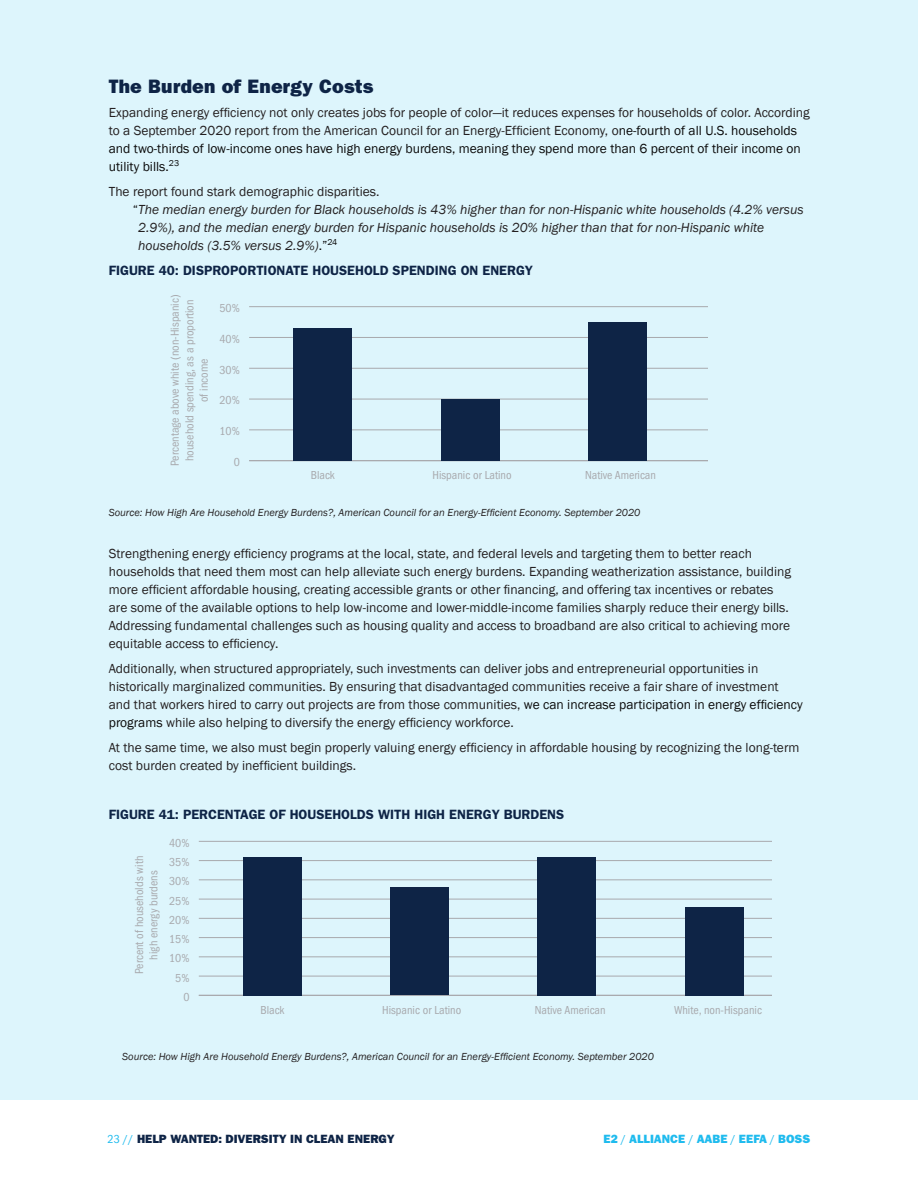
<style>
.page{position:relative;width:918px;height:1188px;background:#fff}
.page>*{position:absolute;margin:0;border:0;box-sizing:border-box;transform-origin:0 0}
.t1{font:800 19.5px "Franklin Gothic";letter-spacing:.01em;color:#0e2446}
.t2{font:13.5px/18px "Franklin Gothic";color:#231f20}
.t3{font:italic 13.5px "Franklin Gothic";color:#231f20}
.t4{font:600 13.5px "Franklin Gothic";color:#0e2446}
.t5{font:condensed 12px/14.4px "Franklin Gothic";color:#a8a9ad;text-align:center}
.t6{font:800 12px "Franklin Gothic";color:#0e2446}
.t7{font:800 12px "Franklin Gothic";color:#1fbbee}
.t8{font:italic 10.5px "Franklin Gothic";color:#231f20}
.s1{color:#0a0a0a}
.s2{font-style:normal;color:#0a0a0a}
.s3{font-weight:400;font-stretch:condensed;color:#1fbbee}
.s4{font-weight:400;font-stretch:condensed}
</style>
<div class="page">
<div style="left:0;top:0;width:918px;height:1099px;background:#ddf5fc"></div>
<hr style="left:199px;top:995px;width:573px;height:1px;background:#a8a9ad">
<hr style="left:199px;top:976px;width:573px;height:1px;background:#a8a9ad">
<hr style="left:199px;top:956px;width:573px;height:1px;background:#a8a9ad">
<hr style="left:199px;top:937px;width:573px;height:1px;background:#a8a9ad">
<hr style="left:199px;top:918px;width:573px;height:1px;background:#a8a9ad">
<hr style="left:199px;top:899px;width:573px;height:1px;background:#a8a9ad">
<hr style="left:199px;top:879px;width:573px;height:1px;background:#a8a9ad">
<hr style="left:199px;top:860px;width:573px;height:1px;background:#a8a9ad">
<hr style="left:199px;top:841px;width:573px;height:1px;background:#a8a9ad">
<div style="left:243px;top:857px;width:59px;height:138px;background:#0e2446"></div>
<div style="left:390px;top:888px;width:59px;height:107px;background:#0e2446"></div>
<div style="left:537px;top:857px;width:59px;height:138px;background:#0e2446"></div>
<div style="left:685px;top:907px;width:59px;height:88px;background:#0e2446"></div>
<hr style="left:249px;top:460px;width:458px;height:1px;background:#a8a9ad">
<hr style="left:249px;top:429px;width:458px;height:1px;background:#a8a9ad">
<hr style="left:249px;top:399px;width:458px;height:1px;background:#a8a9ad">
<hr style="left:249px;top:368px;width:458px;height:1px;background:#a8a9ad">
<hr style="left:249px;top:337px;width:458px;height:1px;background:#a8a9ad">
<hr style="left:249px;top:306px;width:458px;height:1px;background:#a8a9ad">
<div style="left:293px;top:328px;width:59px;height:133px;background:#0e2446"></div>
<div style="left:441px;top:399px;width:58px;height:62px;background:#0e2446"></div>
<div style="left:588px;top:322px;width:59px;height:139px;background:#0e2446"></div>
<h1 class="t1" style="left:109px;top:74px;width:266px">The Burden of Energy Costs</h1>
<p class="t2" style="left:109px;top:104px;width:702px">Expanding energy efficiency not only creates jobs for people of color—it reduces expenses for households of color. According to a September 2020 report from the American Council for an Energy-Efficient Economy, o<span class="s1">ne-fourth of all U.S. households and two-thirds of low-income ones have high energy burdens, meaning they spend more than 6 percent of their income on utility bills.</span><sup>23</sup></p>
<p class="t2" style="left:109px;top:183px;width:272px">The report found stark demographic disparities.</p>
<p class="t3" style="left:133px;top:201px;width:672px"><span class="s2">“</span>The median energy burden for Black households is 43% higher than for non-Hispanic white households (4.2% versus</p>
<p class="t3" style="left:138px;top:219px;width:627px">2.9%), and the median energy burden for Hispanic households is 20% higher than that for non-Hispanic white</p>
<p class="t3" style="left:138px;top:237px;width:201px">households (3.5% versus 2.9%)<span class="s2">.”</span><sup>24</sup></p>
<p class="t4" style="left:109px;top:262px;width:426px">FIGURE 40: DISPROPORTIONATE HOUSEHOLD SPENDING ON ENERGY</p>
<p class="t5" style="left:168px;top:466px;width:173px;rotate:-90deg">Percentage above white (non-Hispanic) household spending, as a proportion of income</p>
<p class="t5" style="left:220px;top:301px;width:22px">50%</p>
<p class="t5" style="left:220px;top:332px;width:22px">40%</p>
<p class="t5" style="left:220px;top:363px;width:22px">30%</p>
<p class="t5" style="left:220px;top:393px;width:22px">20%</p>
<p class="t5" style="left:220px;top:424px;width:22px">10%</p>
<p class="t5" style="left:234px;top:455px;width:8px">0</p>
<p class="t5" style="left:311px;top:468px;width:26px">Black</p>
<p class="t5" style="left:432px;top:468px;width:81px">Hispanic or Latino</p>
<p class="t5" style="left:585px;top:468px;width:72px">Native American</p>
<p class="t8" style="left:109px;top:506px;width:533px">Source: How High Are Household Energy Burdens?, American Council for an Energy-Efficient Economy. September 2020</p>
<p class="t2" style="left:109px;top:545px;width:684px">Strengthening energy efficiency programs at the local, state, and federal levels and targeting them to better reach households that need them most can help alleviate such energy burdens. Expanding weatherization assistance, building more efficient affordable housing, creating accessible grants or other financing, and offering tax incentives or rebates are some of the available options to help low-income and lower-middle-income families sharply reduce their energy bills.<br>Addressing fundamental challenges such as housing quality and access to broadband are also critical to achieving more equitable access to efficiency.</p>
<p class="t2" style="left:109px;top:660px;width:696px">Additionally, when structured appropriately, such investments can deliver jobs and entrepreneurial opportunities in historically marginalized communities. By ensuring that disadvantaged communities receive a fair share of investment and that workers hired to carry out projects are from those communities, <span class="s1">we can increase participation in energy efficiency programs</span> while also helping to diversify the energy efficiency workforce.</p>
<p class="t2" style="left:109px;top:739px;width:692px">At the same time, we also must begin properly valuing energy efficiency in affordable housing by recognizing the long-term cost burden created by inefficient buildings.</p>
<p class="t4" style="left:109px;top:807px;width:457px">FIGURE 41: PERCENTAGE OF HOUSEHOLDS WITH HIGH ENERGY BURDENS</p>
<p class="t5" style="left:132px;top:974px;width:120px;rotate:-90deg">Percent of households with high energy burdens</p>
<p class="t5" style="left:169px;top:836px;width:22px">40%</p>
<p class="t5" style="left:169px;top:855px;width:22px">35%</p>
<p class="t5" style="left:169px;top:874px;width:22px">30%</p>
<p class="t5" style="left:169px;top:893px;width:22px">25%</p>
<p class="t5" style="left:169px;top:913px;width:22px">20%</p>
<p class="t5" style="left:169px;top:932px;width:22px">15%</p>
<p class="t5" style="left:169px;top:951px;width:22px">10%</p>
<p class="t5" style="left:175px;top:970px;width:16px">5%</p>
<p class="t5" style="left:183px;top:990px;width:8px">0</p>
<p class="t5" style="left:260px;top:1003px;width:26px">Black</p>
<p class="t5" style="left:382px;top:1003px;width:81px">Hispanic or Latino</p>
<p class="t5" style="left:535px;top:1003px;width:72px">Native American</p>
<p class="t5" style="left:674px;top:1003px;width:89px">White, non-Hispanic</p>
<p class="t8" style="left:122px;top:1050px;width:533px">Source: How High Are Household Energy Burdens?, American Council for an Energy-Efficient Economy. September 2020</p>
<p class="t6" style="left:108px;top:1132px;width:289px"><span class="s3">23 //</span> HELP WANTED: DIVERSITY IN CLEAN ENERGY</p>
<p class="t7" style="left:604px;top:1132px;width:208px">E2 <span class="s4">/</span> ALLIANCE <span class="s4">/</span> AABE <span class="s4">/</span> EEFA <span class="s4">/</span> BOSS</p>
</div>
